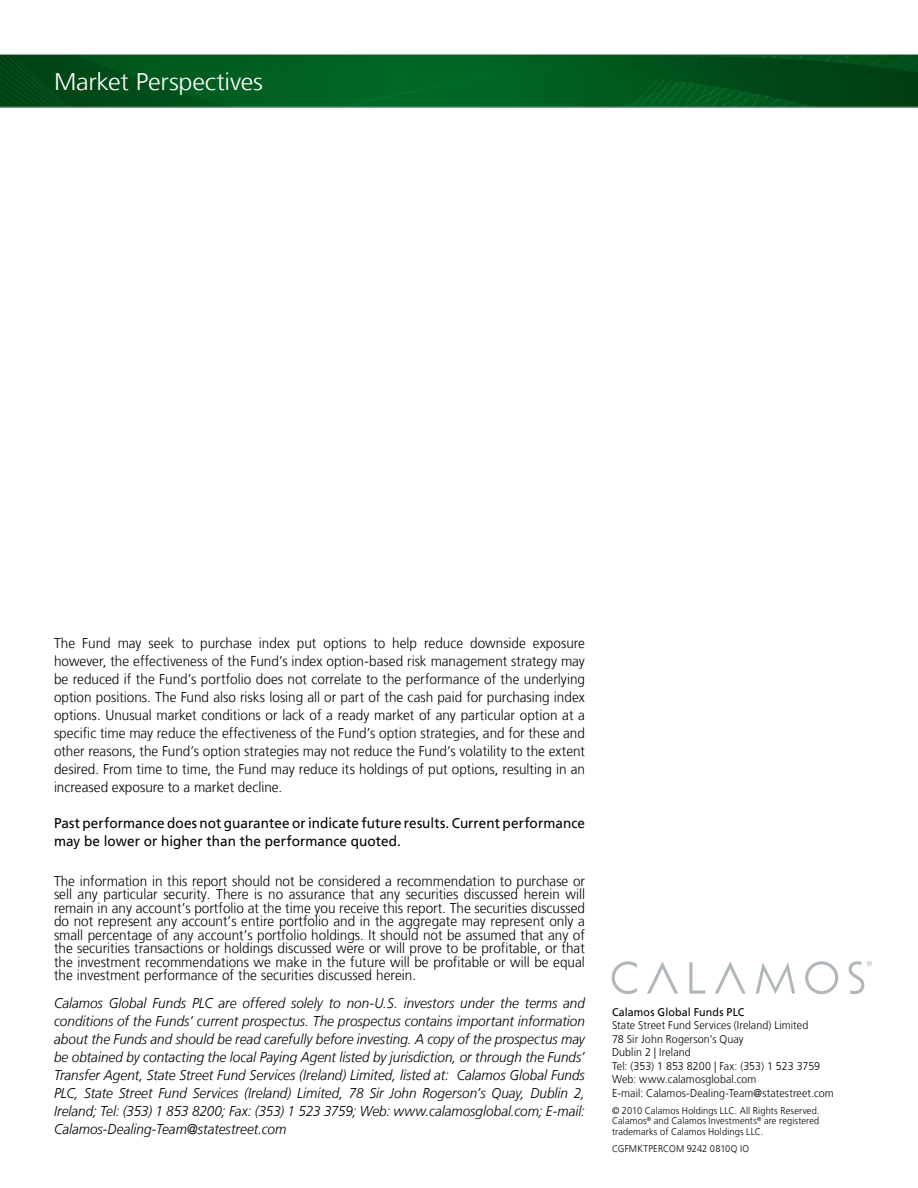
<style>
.page{position:relative;width:918px;height:1188px;background:#fff}
.page>*{position:absolute;margin:0;border:0;box-sizing:border-box;transform-origin:0 0}
.t1{font:300 24px "Frutiger LT";letter-spacing:-.01em;color:#fff;scale:1.05 1}
.t2{font:300 14.25px/18px "Frutiger LT";color:#000;text-align:justify;scale:.95 1}
.t3{font:italic 300 14.25px/18px "Frutiger LT";color:#000;text-align:justify;scale:.95 1}
.t4{font:14.25px/18px "Frutiger LT";letter-spacing:.005em;color:#000;scale:.95 1}
.t5{font:300 11.25px/13.5px "Frutiger LT";letter-spacing:.01em;color:#000;scale:.95 1}
.t6{font:11.25px "Frutiger LT";letter-spacing:.015em;color:#000;scale:.95 1}
.t7{font:300 9.75px/10.5px "Frutiger LT";letter-spacing:.015em;color:#000;text-align:justify;scale:.95 1}
</style>
<div class="page">
<svg style="left:0;top:55px;width:918px;height:52px"></svg>
<hr style="left:0;top:54px;width:918px;height:1px;background:#b0b7bb">
<hr style="left:0;top:107px;width:918px;height:1px;background:#b0b7bb">
<svg style="left:689px;top:962px;width:16px;height:32px"></svg>
<svg style="left:756px;top:962px;width:39px;height:32px"></svg>
<svg style="left:805px;top:961px;width:33px;height:33px"></svg>
<svg style="left:647px;top:962px;width:31px;height:32px"></svg>
<svg style="left:715px;top:962px;width:31px;height:32px"></svg>
<svg style="left:612px;top:961px;width:25px;height:33px"></svg>
<svg style="left:849px;top:961px;width:23px;height:33px"></svg>
<h1 class="t1" style="left:54px;top:68px;width:201px">Market Perspectives</h1>
<p class="t2" style="left:54px;top:634px;width:561px">The Fund may seek to purchase index put options to help reduce downside exposure however, the effectiveness of the Fund’s index option-based risk management strategy may be reduced if the Fund’s portfolio does not correlate to the performance of the underlying option positions. The Fund also risks losing all or part of the cash paid for purchasing index options. Unusual market conditions or lack of a ready market of any particular option at a specific time may reduce the effectiveness of the Fund’s option strategies, and for these and other reasons, the Fund’s option strategies may not reduce the Fund’s volatility to the extent desired. From time to time, the Fund may reduce its holdings of put options, resulting in an increased exposure to a market decline.</p>
<p class="t4" style="left:54px;top:814px;width:560px">Past performance does not guarantee or indicate future results. Current performance may be lower or higher than the performance quoted.</p>
<p class="t2" style="left:54px;top:874px;width:561px;line-height:13.5px">The information in this report should not be considered a recommendation to purchase or sell any particular security. There is no assurance that any securities discussed herein will remain in any account’s portfolio at the time you receive this report. The securities discussed do not represent any account’s entire portfolio and in the aggregate may represent only a small percentage of any account’s portfolio holdings. It should not be assumed that any of the securities transactions or holdings discussed were or will prove to be profitable, or that the investment recommendations we make in the future will be profitable or will be equal the investment performance of the securities discussed herein.</p>
<p class="t3" style="left:54px;top:994px;width:561px">Calamos Global Funds PLC are offered solely to non-U.S. investors under the terms and conditions of the Funds’ current prospectus. The prospectus contains important information about the Funds and should be read carefully before investing. A copy of the prospectus may be obtained by contacting the local Paying Agent listed by jurisdiction, or through the Funds’ Transfer Agent, State Street Fund Services (Ireland) Limited, listed at: Calamos Global Funds PLC, State Street Fund Services (Ireland) Limited, 78 Sir John Rogerson’s Quay, Dublin 2, Ireland; Tel: (353) 1 853 8200; Fax: (353) 1 523 3759; Web: www.calamosglobal.com; E-mail:<br>Calamos-Dealing-Team@statestreet.com</p>
<p class="t6" style="left:612px;top:1005px;width:141px">Calamos Global Funds PLC</p>
<p class="t5" style="left:612px;top:1019px;width:235px">State Street Fund Services (Ireland) Limited<br>78 Sir John Rogerson’s Quay<br>Dublin 2 | Ireland<br>Tel: (353) 1 853 8200 | Fax: (353) 1 523 3759<br>Web: www.calamosglobal.com<br>E-mail: Calamos-Dealing-Team@statestreet.com</p>
<p class="t7" style="left:612px;top:1105px;width:220px">© 2010 Calamos Holdings LLC. All Rights Reserved.<br>Calamos<sup>®</sup> and Calamos Investments<sup>®</sup> are registered trademarks of Calamos Holdings LLC.</p>
<p class="t7" style="left:612px;top:1143px;width:146px">CGFMKTPERCOM 9242 0810Q IO</p>
</div>
